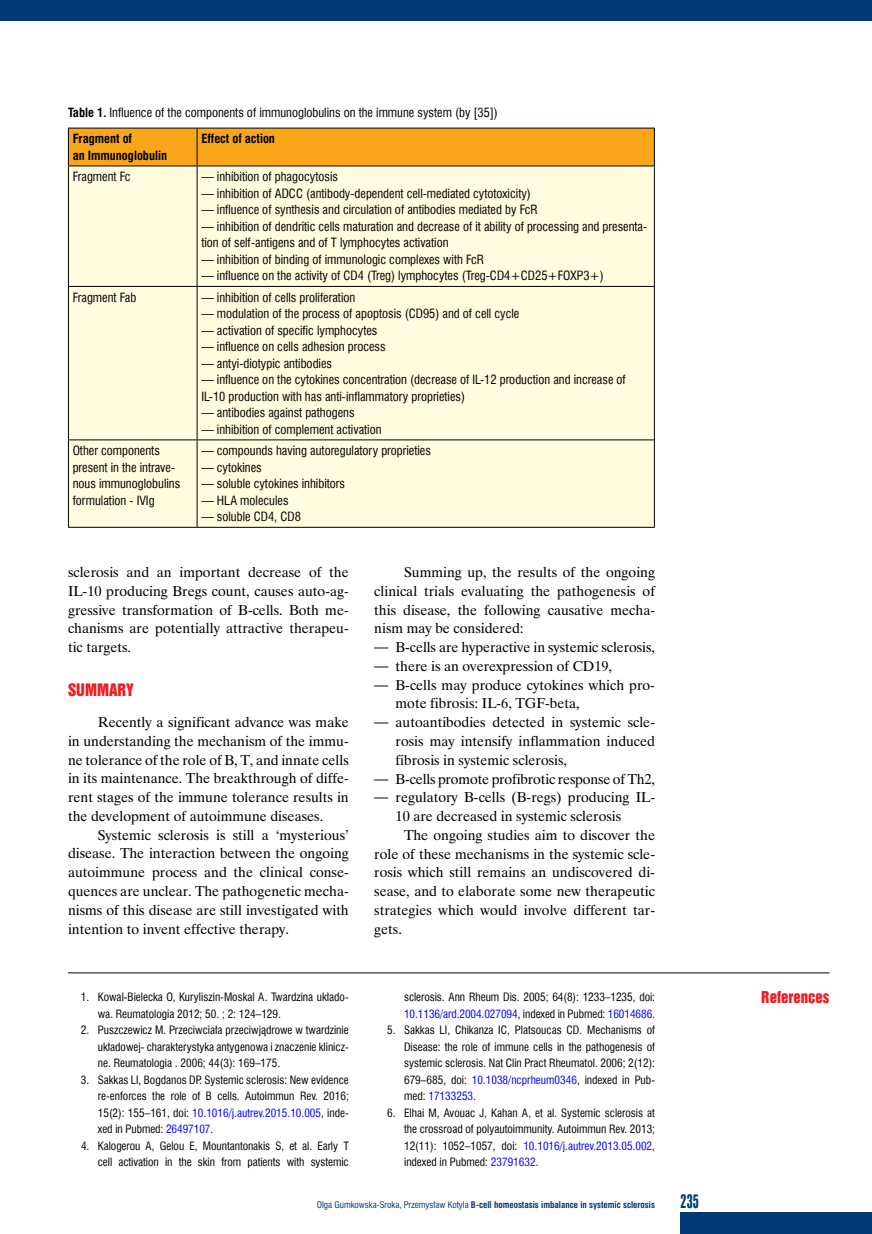
<style>
.page{position:relative;width:872px;height:1234px;background:#fff}
.page>*{position:absolute;margin:0;border:0;box-sizing:border-box;transform-origin:0 0}
.t1{font:18px "Swis 924 EU";color:#003976}
.t2{font:15.75px "Swis 921 EU";color:#ed1d24}
.t3{font:15px "Swis 921 EU";color:#ed1d24}
.t4{font:14.25px/18.8px "Time Ibis EE";color:#000;text-align:justify}
.t5{font:12.45px/16.5px "Swis 721 Cn EU";color:#000}
.t6{font:700 12.45px "Swis 721 Cn EU";color:#000}
.t7{font:11.25px/16.5px "Swis 721 Cn EU";color:#000;text-align:justify}
.t8{font:700 9px "Swis 721 Cn EU";color:#003976}
.s1{font-weight:700}
.s2{font-family:"Swis 721 Cn EU"}
.s3{color:#00f}
.s4{font-weight:400}
</style>
<div class="page">
<div style="left:680px;top:1212px;width:192px;height:21px;background:#003976"></div>
<div style="left:0;top:0;width:872px;height:21px;background:#003976"></div>
<div style="left:69px;top:129px;width:585px;height:36px;background:#faa61a"></div>
<div style="left:69px;top:166px;width:585px;height:361px;background:#fffcdf"></div>
<hr style="left:197px;top:128px;width:1px;height:37px;background:#000">
<hr style="left:197px;top:166px;width:1px;height:120px;background:#000">
<hr style="left:68px;top:286px;width:129px;height:1px;background:#000">
<hr style="left:197px;top:286px;width:458px;height:1px;background:#000">
<hr style="left:197px;top:287px;width:1px;height:152px;background:#000">
<hr style="left:197px;top:440px;width:1px;height:87px;background:#000">
<hr style="left:68px;top:166px;width:1px;height:120px;background:#000">
<hr style="left:654px;top:166px;width:1px;height:120px;background:#000">
<hr style="left:68px;top:287px;width:1px;height:152px;background:#000">
<hr style="left:654px;top:287px;width:1px;height:152px;background:#000">
<hr style="left:68px;top:439px;width:129px;height:1px;background:#000">
<hr style="left:68px;top:440px;width:1px;height:87px;background:#000">
<hr style="left:197px;top:439px;width:458px;height:1px;background:#000">
<hr style="left:654px;top:440px;width:1px;height:87px;background:#000">
<hr style="left:68px;top:527px;width:129px;height:1px;background:#000">
<hr style="left:197px;top:527px;width:458px;height:1px;background:#000">
<hr style="left:68px;top:128px;width:129px;height:1px;background:#000">
<hr style="left:68px;top:128px;width:1px;height:37px;background:#000">
<hr style="left:197px;top:128px;width:458px;height:1px;background:#000">
<hr style="left:654px;top:128px;width:1px;height:37px;background:#000">
<hr style="left:68px;top:165px;width:129px;height:1px;background:#000">
<hr style="left:197px;top:165px;width:458px;height:1px;background:#000">
<hr style="left:68px;top:972px;width:761px;height:1px;background:#000">
<p class="t5" style="left:73px;top:99px;width:427px;line-height:26.5px;text-indent:-5px"><span class="s1">Table 1.</span> Influence of the components of immunoglobulins on the immune system (by [35])<br><span class="s1">Fragment of</span></p>
<p class="t6" style="left:73px;top:148px;width:96px">an Immunoglobulin</p>
<p class="t6" style="left:201px;top:131px;width:75px">Effect of action</p>
<p class="t5" style="left:73px;top:168px;width:59px">Fragment Fc</p>
<p class="t5" style="left:201px;top:168px;width:138px">— inhibition of phagocytosis</p>
<p class="t5" style="left:201px;top:185px;width:331px">— inhibition of ADCC (antibody-dependent cell-mediated cytotoxicity)</p>
<p class="t5" style="left:201px;top:201px;width:338px">— influence of synthesis and circulation of antibodies mediated by FcR</p>
<p class="t5" style="left:201px;top:218px;width:447px">— inhibition of dendritic cells maturation and decrease of it ability of processing and presenta&shy;tion of self-antigens and of T lymphocytes activation</p>
<p class="t5" style="left:201px;top:251px;width:284px">— inhibition of binding of immunologic complexes with FcR</p>
<p class="t5" style="left:201px;top:267px;width:404px">— influence on the activity of CD4 (Treg) lymphocytes (Treg-CD4+CD25+FOXP3+)</p>
<p class="t5" style="left:73px;top:289px;width:65px">Fragment Fab</p>
<p class="t5" style="left:201px;top:289px;width:155px">— inhibition of cells proliferation</p>
<p class="t5" style="left:201px;top:305px;width:319px">— modulation of the process of apoptosis (CD95) and of cell cycle</p>
<p class="t5" style="left:201px;top:322px;width:178px">— activation of specific lymphocytes</p>
<p class="t5" style="left:201px;top:338px;width:186px">— influence on cells adhesion process</p>
<p class="t5" style="left:201px;top:355px;width:132px">— antyi-diotypic antibodies</p>
<p class="t5" style="left:201px;top:371px;width:426px">— influence on the cytokines concentration (decrease of IL-12 production and increase of<br>IL-10 production with has anti-inflammatory proprieties)</p>
<p class="t5" style="left:201px;top:404px;width:155px">— antibodies against pathogens</p>
<p class="t5" style="left:201px;top:421px;width:182px">— inhibition of complement activation</p>
<p class="t5" style="left:73px;top:442px;width:109px">Other components present in the intrave&shy;nous immunoglobulins formulation - IVIg</p>
<p class="t5" style="left:201px;top:442px;width:231px">— compounds having autoregulatory proprieties</p>
<p class="t5" style="left:201px;top:459px;width:62px">— cytokines</p>
<p class="t5" style="left:201px;top:475px;width:145px">— soluble cytokines inhibitors</p>
<p class="t5" style="left:201px;top:492px;width:89px">— HLA molecules</p>
<p class="t5" style="left:201px;top:508px;width:101px">— soluble CD4, CD8</p>
<p class="t4" style="left:68px;top:562px;width:282px">sclerosis and an important decrease of the IL-10 producing Bregs count, causes auto-ag&shy;gressive transformation of B-cells. Both me&shy;chanisms are potentially attractive therapeu&shy;tic targets.</p>
<p class="t2" style="left:68px;top:679px;width:67px">SUMMARY</p>
<p class="t4" style="left:68px;top:712px;width:282px;text-indent:30px">Recently a significant advance was make in understanding the mechanism of the immu&shy;ne tolerance of the role of B, T, and innate cells in its maintenance. The breakthrough of diffe&shy;rent stages of the immune tolerance results in the development of autoimmune diseases.</p>
<p class="t4" style="left:68px;top:825px;width:282px;text-indent:30px">Systemic sclerosis is still a ‘mysterious’ disease. The interaction between the ongoing autoimmune process and the clinical conse&shy;quences are unclear. The pathogenetic mecha&shy;nisms of this disease are still investigated with intention to invent effective therapy.</p>
<p class="t4" style="left:374px;top:562px;width:282px;text-indent:30px">Summing up, the results of the ongoing clinical trials evaluating the pathogenesis of this disease, the following causative mecha&shy;nism may be considered:</p>
<p class="t4" style="left:374px;top:637px;width:282px"><span class="s2">—</span> B-cells are hyperactive in systemic sclerosis,</p>
<p class="t4" style="left:374px;top:656px;width:239px"><span class="s2">—</span> there is an overexpression of CD19,</p>
<p class="t4" style="left:395px;top:675px;width:261px;text-indent:-21px"><span class="s2">—</span> B-cells may produce cytokines which pro&shy;mote fibrosis: IL-6, TGF-beta,</p>
<p class="t4" style="left:395px;top:712px;width:261px;text-indent:-21px"><span class="s2">—</span> autoantibodies detected in systemic scle&shy;rosis may intensify inflammation induced fibrosis in systemic sclerosis,</p>
<p class="t4" style="left:374px;top:769px;width:282px"><span class="s2">—</span> B-cells promote profibrotic response of Th2,</p>
<p class="t4" style="left:374px;top:787px;width:282px"><span class="s2">—</span> regulatory B-cells (B-regs) producing IL-</p>
<p class="t4" style="left:395px;top:806px;width:227px">10 are decreased in systemic sclerosis</p>
<p class="t4" style="left:404px;top:825px;width:252px">The ongoing studies aim to discover the</p>
<p class="t4" style="left:374px;top:844px;width:282px">role of these mechanisms in the systemic scle-</p>
<p class="t4" style="left:374px;top:862px;width:282px">rosis which still remains an undiscovered di-</p>
<p class="t4" style="left:374px;top:881px;width:282px">sease, and to elaborate some new therapeutic</p>
<p class="t4" style="left:374px;top:900px;width:282px">strategies which would involve different tar-</p>
<p class="t4" style="left:374px;top:919px;width:29px">gets.</p>
<p class="t7" style="left:81px;top:988px;width:269px">1. Kowal-Bielecka O, Kuryliszin-Moskal A. Twardzina układo-</p>
<p class="t3" style="left:761px;top:986px;width:70px">References</p>
<p class="t7" style="left:98px;top:1005px;width:185px">wa. Reumatologia 2012; 50. ; 2: 124–129.</p>
<p class="t7" style="left:98px;top:1021px;width:252px;text-indent:-17px">2. Puszczewicz M. Przeciwciała przeciwjądrowe w twardzinie układowej- charakterystyka antygenowa i znaczenie klinicz&shy;ne. Reumatologia . 2006; 44(3): 169–175.</p>
<p class="t7" style="left:98px;top:1071px;width:252px;text-indent:-17px">3. Sakkas LI, Bogdanos DP. Systemic sclerosis: New evidence re-enforces the role of B cells. Autoimmun Rev. 2016; 15(2): 155–161, doi: <span class="s3">10.1016/j.autrev.2015.10.005</span>, inde&shy;xed in Pubmed: <span class="s3">26497107</span>.</p>
<p class="t7" style="left:81px;top:1137px;width:269px;text-align:right">4. Kalogerou A, Gelou E, Mountantonakis S, et al. Early T cell activation in the skin from patients with systemic</p>
<p class="t7" style="left:404px;top:988px;width:252px">sclerosis. Ann Rheum Dis. 2005; 64(8): 1233–1235, doi:<br><span class="s3">10.1136/ard.2004.027094</span>, indexed in Pubmed: <span class="s3">16014686</span>.</p>
<p class="t7" style="left:404px;top:1021px;width:252px;text-indent:-17px">5. Sakkas LI, Chikanza IC, Platsoucas CD. Mechanisms of Disease: the role of immune cells in the pathogenesis of systemic sclerosis. Nat Clin Pract Rheumatol. 2006; 2(12):<br>679–685, doi: <span class="s3">10.1038/ncprheum0346</span>, indexed in Pub&shy;med: <span class="s3">17133253</span>.</p>
<p class="t7" style="left:404px;top:1104px;width:252px;text-indent:-17px">6. Elhai M, Avouac J, Kahan A, et al. Systemic sclerosis at the crossroad of polyautoimmunity. Autoimmun Rev. 2013; 12(11): 1052–1057, doi: <span class="s3">10.1016/j.autrev.2013.05.002</span>, indexed in Pubmed: <span class="s3">23791632</span>.</p>
<p class="t8" style="left:317px;top:1198px;width:340px"><span class="s4">Olga Gumkowska-Sroka, Przemysław Kotyla</span> B-cell homeostasis imbalance in systemic sclerosis</p>
<p class="t1" style="left:680px;top:1189px;width:20px">235</p>
</div>
